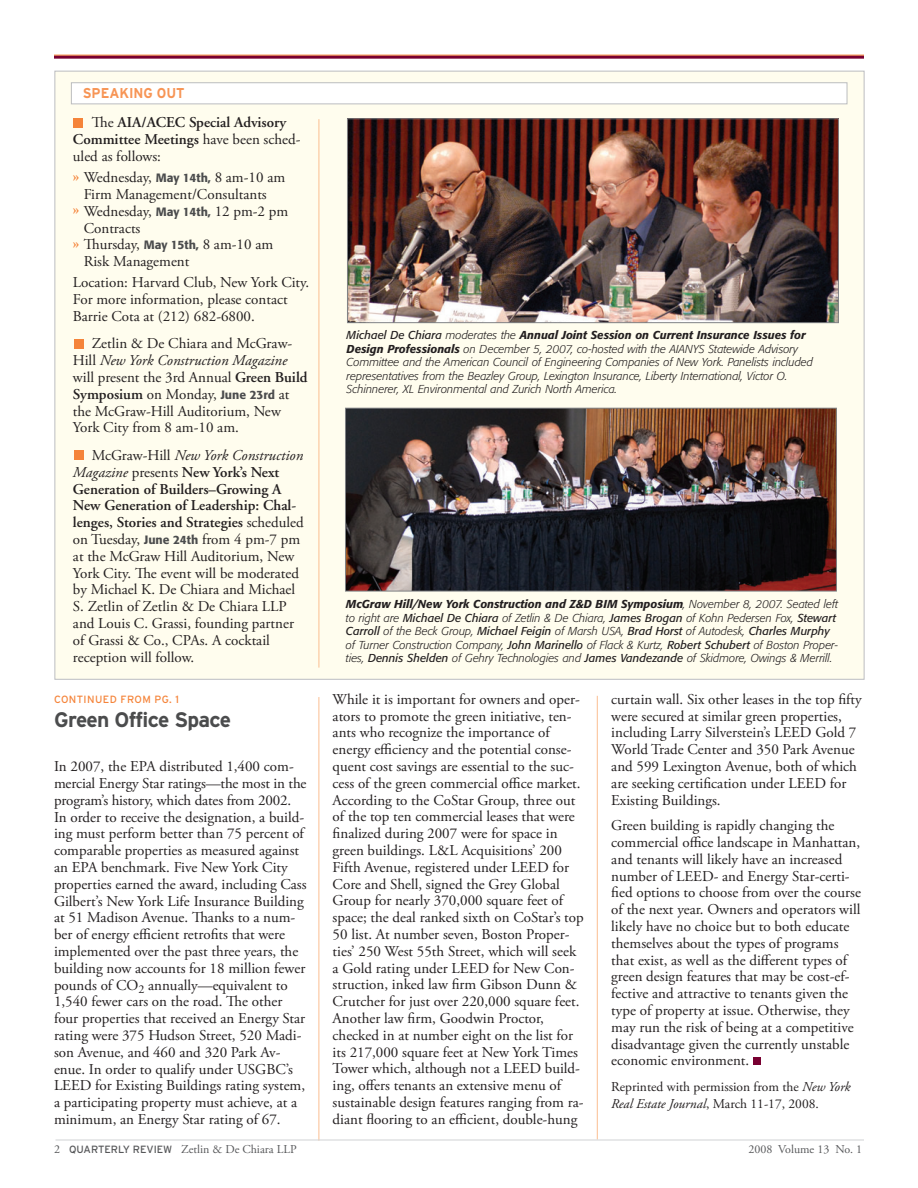
<style>
.page{position:relative;width:918px;height:1188px;background:#fff}
.page>*{position:absolute;margin:0;border:0;box-sizing:border-box;transform-origin:0 0}
.t1{font:700 21px "Interstate";letter-spacing:-.03em;color:#4b4c4d}
.t2{font:15px/16.8px "Adobe Garamond Pro";color:#231f20}
.t3{font:600 15px/16.8px "Adobe Garamond";color:#231f20;text-align:center}
.t4{font:italic 15px "Adobe Garamond Pro";color:#231f20}
.t5{font:700 14.25px "Interstate";color:#f79555;scale:.94 1}
.t6{font:13.5px/16.8px "Adobe Garamond Pro";color:#231f20}
.t7{font:12px "Adobe Garamond Pro";color:#57585a}
.t8{font:italic 300 11.4px/13.5px "Formata";color:#231f20}
.t9{font:10.5px "Interstate";letter-spacing:.04em;color:#f5843a}
.s1{font-family:"Adobe Garamond Pro";font-weight:400}
.s2{font-family:"Adobe Garamond";font-weight:700;color:#f5843a}
.s3{font-family:"Formata";font-weight:500;font-size:12px;color:#4b4c4d}
.s4{font-style:italic}
.s5{font-family:"Adobe Garamond";font-weight:600}
.s6{font-style:normal}
.s7{font-family:"Adobe Garamond Pro";font-weight:400;font-style:italic}
.s8{font-weight:400}
.s9{font-weight:500}
.s10{font-family:"Interstate";font-size:10.5px}
</style>
<div class="page">
<div style="left:55px;top:72px;width:809px;height:607px;background:#fffdee"></div>
<hr style="left:319px;top:697px;width:1px;height:444px;background:#fbbe91">
<hr style="left:597px;top:696px;width:1px;height:444px;background:#fbbe91">
<div style="left:753px;top:1058px;width:8px;height:7px;background:#780031"></div>
<svg style="left:54px;top:56px;width:810px;height:3px;background:#871d48"></svg>
<img style="left:347px;top:410px;width:488px;height:179px">
<div style="left:345px;top:408px;width:492px;height:183px;border:1px solid #808285"></div>
<hr style="left:319px;top:119px;width:1px;height:549px;background:#fbbe91">
<img style="left:349px;top:121px;width:488px;height:200px">
<div style="left:347px;top:119px;width:492px;height:204px;border:1px solid #808285"></div>
<div style="left:72px;top:83px;width:775px;height:21px;background:#fff"></div>
<div style="left:71px;top:82px;width:776px;height:22px;border:1px solid #bcbdc0"></div>
<div style="left:74px;top:339px;width:10px;height:10px;background:#f5843a"></div>
<hr style="left:54px;top:55px;width:810px;height:1px;background:#f5843a">
<div style="left:73px;top:118px;width:10px;height:10px;background:#f5843a"></div>
<div style="left:74px;top:450px;width:10px;height:10px;background:#f5843a"></div>
<hr style="left:56px;top:1140px;width:808px;height:1px;background:#d1d2d4">
<p class="t5" style="left:83px;top:88px;width:110px">SPEAKING OUT</p>
<p class="t3" style="left:73px;top:116px;width:229px"><span class="s1">The</span> AIA/ACEC Special Advisory<br>Committee Meetings <span class="s1">have been sched-</span></p>
<p class="t2" style="left:73px;top:147px;width:214px;line-height:21.1px">uled as follows:<br><span class="s2">»</span> Wednesday, <span class="s3">May 14th,</span> 8 am-10 am</p>
<p class="t2" style="left:84px;top:187px;width:185px">Firm Management/Consultants</p>
<p class="t2" style="left:73px;top:204px;width:217px"><span class="s2">»</span> Wednesday, <span class="s3">May 14th,</span> 12 pm-2 pm</p>
<p class="t2" style="left:84px;top:221px;width:58px">Contracts</p>
<p class="t2" style="left:73px;top:238px;width:202px"><span class="s2">»</span> Thursday, <span class="s3">May 15th,</span> 8 am-10 am</p>
<p class="t2" style="left:84px;top:254px;width:107px">Risk Management</p>
<p class="t2" style="left:73px;top:276px;width:238px">Location: Harvard Club, New York City.<br>For more information, please contact<br>Barrie Cota at (212) 682-6800.</p>
<p class="t2" style="left:73px;top:337px;width:236px;text-indent:19px">Zetlin &amp; De Chiara and McGraw-<br>Hill <span class="s4">New York Construction Magazine </span>will present the 3rd Annual <span class="s5">Green Build<br>Symposium</span> on Monday, <span class="s3">June 23rd</span> at the McGraw-Hill Auditorium, New<br>York City from 8 am-10 am.</p>
<p class="t4" style="left:92px;top:449px;width:213px"><span class="s6">McGraw-Hill</span> New York Construction</p>
<p class="t3" style="left:73px;top:465px;width:232px;text-align:left"><span class="s7">Magazine</span> <span class="s1">presents</span> New York’s Next Generation of Builders–Growing A New Generation of Leadership: Chal&shy;lenges, Stories and Strategies <span class="s1">scheduled</span></p>
<p class="t2" style="left:73px;top:532px;width:229px">on Tuesday, <span class="s3">June 24th</span> from 4 pm-7 pm at the McGraw Hill Auditorium, New York City. The event will be moderated by Michael K. De Chiara and Michael S. Zetlin of Zetlin &amp; De Chiara LLP and Louis C. Grassi, founding partner of Grassi &amp; Co., CPAs. A cocktail reception will follow.</p>
<p class="t9" style="left:54px;top:695px;width:127px">CONTINUED FROM PG. 1</p>
<h1 class="t1" style="left:54px;top:711px;width:179px">Green Office Space</h1>
<p class="t2" style="left:54px;top:759px;width:254px">In 2007, the EPA distributed 1,400 com&shy;mercial Energy Star ratings—the most in the program’s history, which dates from 2002.<br>In order to receive the designation, a build&shy;ing must perform better than 75 percent of comparable properties as measured against an EPA benchmark. Five New York City properties earned the award, including Cass Gilbert’s New York Life Insurance Building at 51 Madison Avenue. Thanks to a num&shy;ber of energy efficient retrofits that were implemented over the past three years, the building now accounts for 18 million fewer pounds of CO<sub>2</sub> annually—equivalent to 1,540 fewer cars on the road. The other four properties that received an Energy Star rating were 375 Hudson Street, 520 Madi&shy;son Avenue, and 460 and 320 Park Av&shy;enue. In order to qualify under USGBC’s LEED for Existing Buildings rating system, a participating property must achieve, at a minimum, an Energy Star rating of 67.</p>
<p class="t8" style="left:347px;top:330px;width:468px"><span class="s8">Michael De Chiara</span> moderates the <span class="s9">Annual Joint Session on Current Insurance Issues for Design Professionals</span> on December 5, 2007, co-hosted with the AIANYS Statewide Advisory Committee and the American Council of Engineering Companies of New York. Panelists included representatives from the Beazley Group, Lexington Insurance, Liberty International, Victor O.<br>Schinnerer, XL Environmental and Zurich North America.</p>
<p class="t8" style="left:346px;top:599px;width:494px"><span class="s9">McGraw Hill/New York Construction and Z&amp;D BIM Symposium</span>, November 8, 2007. Seated left to right are <span class="s8">Michael De Chiara</span> of Zetlin &amp; De Chiara, <span class="s8">James Brogan</span> of Kohn Pedersen Fox, <span class="s8">Stewart Carroll</span> of the Beck Group, <span class="s8">Michael Feigin</span> of Marsh USA, <span class="s8">Brad Horst</span> of Autodesk, <span class="s8">Charles Murphy </span>of Turner Construction Company, <span class="s8">John Marinello</span> of Flack &amp; Kurtz, <span class="s8">Robert Schubert</span> of Boston Proper&shy;ties, <span class="s8">Dennis Shelden</span> of Gehry Technologies and <span class="s8">James Vandezande</span> of Skidmore, Owings &amp; Merrill.</p>
<p class="t2" style="left:333px;top:692px;width:253px">While it is important for owners and oper&shy;ators to promote the green initiative, ten&shy;ants who recognize the importance of energy efficiency and the potential conse&shy;quent cost savings are essential to the suc&shy;cess of the green commercial office market.<br>According to the CoStar Group, three out of the top ten commercial leases that were finalized during 2007 were for space in green buildings. L&amp;L Acquisitions’ 200<br>Fifth Avenue, registered under LEED for Core and Shell, signed the Grey Global Group for nearly 370,000 square feet of space; the deal ranked sixth on CoStar’s top 50 list. At number seven, Boston Proper&shy;ties’ 250 West 55th Street, which will seek a Gold rating under LEED for New Con&shy;struction, inked law firm Gibson Dunn &amp; Crutcher for just over 220,000 square feet.<br>Another law firm, Goodwin Proctor, checked in at number eight on the list for its 217,000 square feet at New York Times Tower which, although not a LEED build&shy;ing, offers tenants an extensive menu of sustainable design features ranging from ra&shy;diant flooring to an efficient, double-hung</p>
<p class="t2" style="left:611px;top:692px;width:252px">curtain wall. Six other leases in the top fifty were secured at similar green properties, including Larry Silverstein’s LEED Gold 7<br>World Trade Center and 350 Park Avenue and 599 Lexington Avenue, both of which are seeking certification under LEED for Existing Buildings.</p>
<p class="t2" style="left:611px;top:818px;width:251px">Green building is rapidly changing the commercial office landscape in Manhattan, and tenants will likely have an increased number of LEED- and Energy Star-certi&shy;fied options to choose from over the course of the next year. Owners and operators will likely have no choice but to both educate themselves about the types of programs that exist, as well as the different types of green design features that may be cost-ef&shy;fective and attractive to tenants given the type of property at issue. Otherwise, they may run the risk of being at a competitive disadvantage given the currently unstable economic environment.</p>
<p class="t6" style="left:611px;top:1079px;width:241px">Reprinted with permission from the <span class="s4">New York<br>Real Estate Journal</span>, March 11-17, 2008.</p>
<p class="t7" style="left:54px;top:1144px;width:244px">2 <span class="s10">QUARTERLY REVIEW</span> Zetlin &amp; De Chiara LLP</p>
<p class="t7" style="left:748px;top:1144px;width:115px">2008 Volume 13 No. 1</p>
</div>
